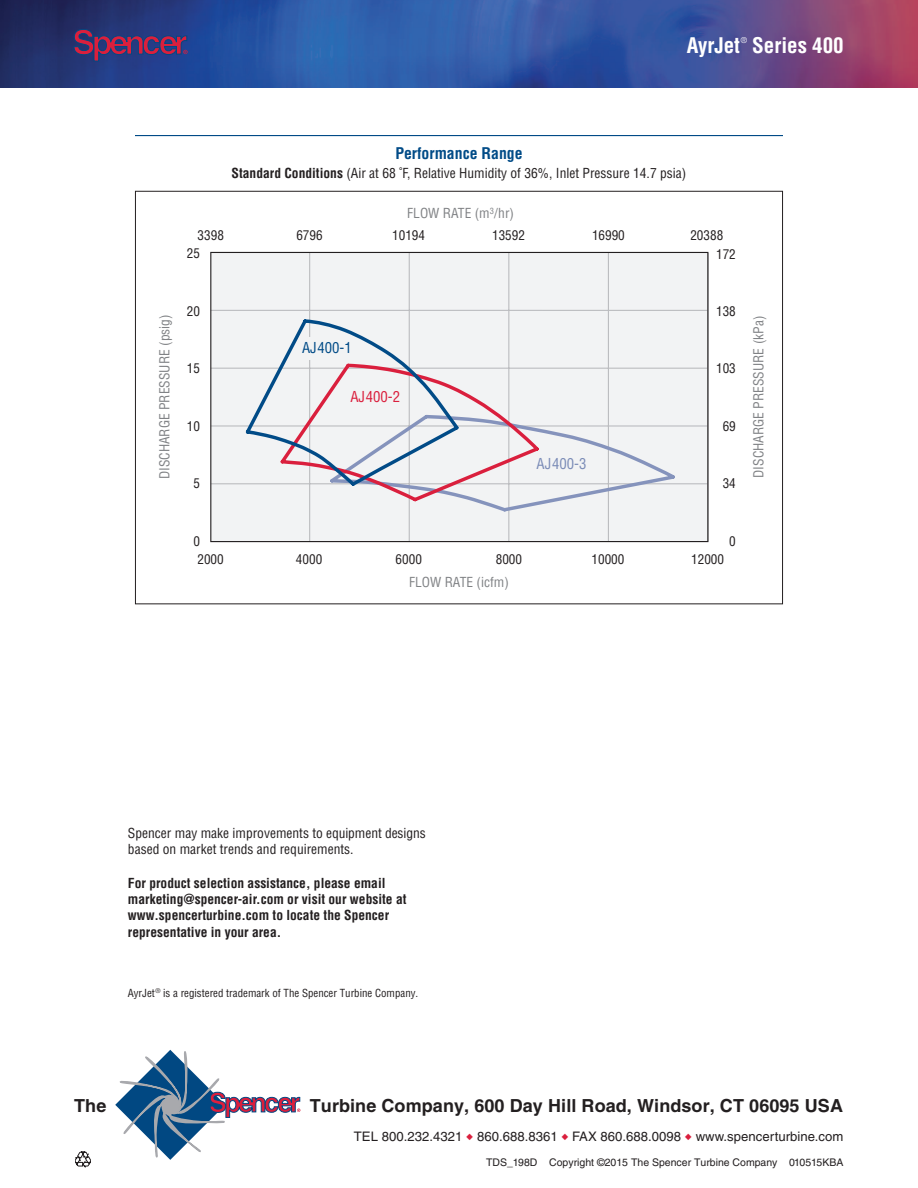
<style>
.page{position:relative;width:918px;height:1188px;background:#fff}
.page>*{position:absolute;margin:0;border:0;box-sizing:border-box;transform-origin:0 0}
.t1{font:700 condensed 21px "Helvetica LT Std";color:#fff}
.t2{font:700 18px "Helvetica LT Std";letter-spacing:.005em;color:#231f20}
.t3{font:700 condensed 15.75px "Helvetica LT Std";color:#014b87}
.t4{font:condensed 14.7px "Helvetica LT Std";color:#7b8cb7}
.t5{font:condensed 14.7px "Helvetica LT Std";color:#da1f3d}
.t6{font:condensed 14.7px "Helvetica LT Std";color:#014b87}
.t7{font:condensed 13.5px/16.2px "Helvetica LT Std";color:#231f20}
.t8{font:700 condensed 13.5px/16.2px "Helvetica LT Std";color:#231f20}
.t9{font:condensed 13.5px "Helvetica LT Std";color:#808285}
.t10{font:condensed 13.2px "Helvetica LT Std";color:#231f20}
.t11{font:13.2px "Helvetica LT Std";letter-spacing:.005em;color:#231f20}
.t12{font:condensed 10.8px "Helvetica LT Std";color:#231f20}
.t13{font:10.5px "Helvetica LT Std";color:#231f20}
.t14{font:condensed 7.8px "Helvetica LT Std";color:#fff}
.s1{font-weight:700}
.s2{color:#da1f3d}
</style>
<div class="page">
<img style="left:0;top:0;width:918px;height:88px">
<svg style="left:73px;top:29px;width:115px;height:33px;background:#50356e"></svg>
<svg style="left:115px;top:1050px;width:185px;height:110px"></svg>
<svg style="left:75px;top:1152px;width:16px;height:15px"></svg>
<div style="left:211px;top:252px;width:497px;height:290px;background:#f2f3f4"></div>
<hr style="left:707px;top:253px;width:2px;height:289px;background:#bcbdc0">
<hr style="left:309px;top:253px;width:1px;height:289px;background:#bcbdc0">
<hr style="left:409px;top:253px;width:1px;height:289px;background:#bcbdc0">
<hr style="left:508px;top:253px;width:1px;height:289px;background:#bcbdc0">
<hr style="left:608px;top:253px;width:1px;height:289px;background:#bcbdc0">
<hr style="left:211px;top:483px;width:497px;height:1px;background:#bcbdc0">
<hr style="left:211px;top:425px;width:497px;height:2px;background:#bcbdc0">
<hr style="left:211px;top:368px;width:497px;height:1px;background:#bcbdc0">
<hr style="left:211px;top:310px;width:497px;height:1px;background:#bcbdc0">
<div style="left:210px;top:252px;width:498px;height:290px;border:1px solid #231f20"></div>
<svg style="left:243px;top:316px;width:435px;height:198px"></svg>
<hr style="left:135px;top:135px;width:648px;height:1px;background:#014b87">
<h1 class="t1" style="left:687px;top:32px;width:55px">AyrJet</h1>
<p class="t14" style="left:741px;top:35px;width:8px">®</p>
<h1 class="t1" style="left:752px;top:32px;width:93px">Series 400</h1>
<p class="t3" style="left:395px;top:143px;width:129px">Performance Range</p>
<p class="t7" style="left:232px;top:165px;width:456px"><span class="s1">Standard Conditions</span> (Air at 68 ˚F, Relative Humidity of 36%, Inlet Pressure 14.7 psia)</p>
<p class="t9" style="left:407px;top:204px;width:108px">FLOW RATE (m<sup>3</sup>/hr)</p>
<p class="t10" style="left:198px;top:226px;width:28px">3398</p>
<p class="t10" style="left:296px;top:226px;width:28px">6796</p>
<p class="t10" style="left:392px;top:226px;width:34px">10194</p>
<p class="t10" style="left:492px;top:226px;width:34px">13592</p>
<p class="t10" style="left:592px;top:226px;width:34px">16990</p>
<p class="t10" style="left:690px;top:226px;width:34px">20388</p>
<p class="t10" style="left:187px;top:245px;width:15px">25</p>
<p class="t10" style="left:716px;top:245px;width:21px">172</p>
<p class="t10" style="left:187px;top:303px;width:15px">20</p>
<p class="t10" style="left:716px;top:303px;width:21px">138</p>
<p class="t9" style="left:156px;top:479px;width:167px;rotate:-90deg">Discharge Pressure (psig)</p>
<p class="t9" style="left:750px;top:478px;width:164px;rotate:-90deg">Discharge Pressure (kPa)</p>
<p class="t6" style="left:302px;top:338px;width:51px">AJ400-1</p>
<p class="t10" style="left:187px;top:360px;width:15px">15</p>
<p class="t10" style="left:716px;top:360px;width:21px">103</p>
<p class="t5" style="left:350px;top:388px;width:51px">AJ400-2</p>
<p class="t10" style="left:187px;top:418px;width:15px">10</p>
<p class="t10" style="left:723px;top:418px;width:15px">69</p>
<p class="t4" style="left:537px;top:454px;width:51px">AJ400-3</p>
<p class="t10" style="left:193px;top:475px;width:8px">5</p>
<p class="t10" style="left:723px;top:475px;width:15px">34</p>
<p class="t10" style="left:193px;top:533px;width:8px">0</p>
<p class="t10" style="left:729px;top:533px;width:8px">0</p>
<p class="t10" style="left:197px;top:551px;width:28px">2000</p>
<p class="t10" style="left:296px;top:551px;width:28px">4000</p>
<p class="t10" style="left:396px;top:551px;width:28px">6000</p>
<p class="t10" style="left:496px;top:551px;width:28px">8000</p>
<p class="t10" style="left:592px;top:551px;width:34px">10000</p>
<p class="t10" style="left:691px;top:551px;width:34px">12000</p>
<p class="t9" style="left:409px;top:574px;width:16px">Flow</p>
<p class="t9" style="left:445px;top:574px;width:16px">Rate</p>
<p class="t9" style="left:477px;top:574px;width:34px">(icfm)</p>
<p class="t7" style="left:128px;top:825px;width:299px">Spencer may make improvements to equipment designs based on market trends and requirements.</p>
<p class="t8" style="left:128px;top:875px;width:280px">For product selection assistance, please email marketing@spencer-air.com or visit our website at www.spencerturbine.com to locate the Spencer representative in your area.</p>
<p class="t12" style="left:128px;top:986px;width:292px">AyrJet<sup>®</sup> is a registered trademark of The Spencer Turbine Company.</p>
<h2 class="t2" style="left:74px;top:1095px;width:34px">The</h2>
<h2 class="t2" style="left:310px;top:1095px;width:535px">Turbine Company, 600 Day Hill Road, Windsor, CT 06095 USA</h2>
<p class="t11" style="left:354px;top:1129px;width:491px">TEL 800.232.4321 <span class="s2">◆</span> 860.688.8361 <span class="s2">◆</span> FAX 860.688.0098 <span class="s2">◆</span> www.spencerturbine.com</p>
<p class="t13" style="left:486px;top:1156px;width:359px">TDS_198D Copyright ©2015 The Spencer Turbine Company 010515KBA</p>
</div>
